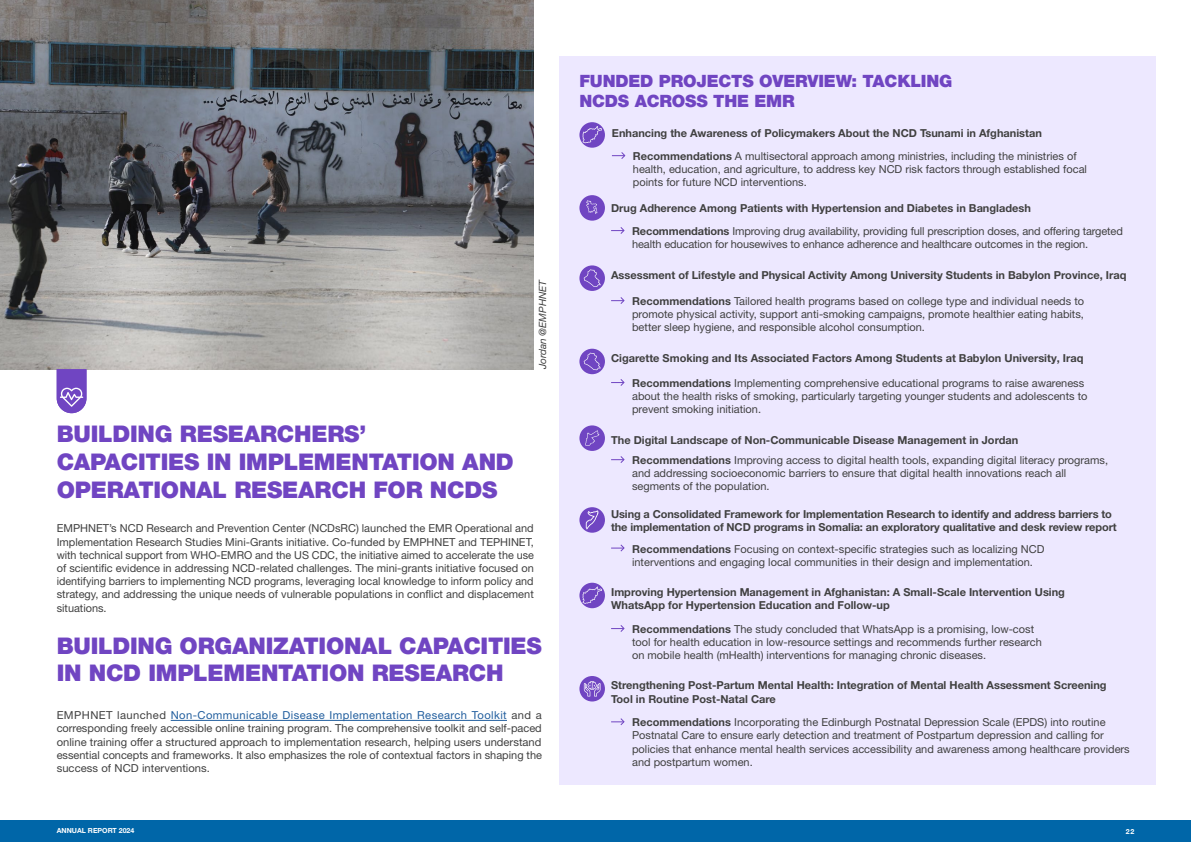
<style>
.page{position:relative;width:1191px;height:842px;background:#fff}
.page>*{position:absolute;margin:0;border:0;box-sizing:border-box;transform-origin:0 0}
.t1{font:900 23px/27.6px "Helvetica Neue LT Pro";letter-spacing:-.01em;color:#7045c2}
.t2{font:900 17px/20.4px "Helvetica Neue LT Pro";letter-spacing:-.01em;color:#7045c2}
.t3{font:11px/13.2px "Helvetica Neue LT Pro";color:#404040}
.t4{font:700 11px/13.2px "Helvetica Neue LT Pro";color:#404040}
.t5{font:italic 10px "Helvetica Neue LT Pro";color:#404040}
.t6{font:700 7px "Helvetica Neue LT Pro";color:#fff}
.s1{color:#215e9e}
.s2{font-weight:700}
</style>
<div class="page">
<div style="left:0;top:820px;width:1191px;height:22px;background:#0066a8"></div>
<img style="left:0;top:0;width:534px;height:369px">
<svg style="left:57px;top:369px;width:29px;height:44px"></svg>
<hr style="left:171px;top:720px;width:336px;height:1px;background:#215e9e">
<div style="left:559px;top:57px;width:596px;height:728px;background:#ede8ff"></div>
<svg style="left:579px;top:122px;width:26px;height:26px"></svg>
<svg style="left:582px;top:126px;width:20px;height:17px"></svg>
<div style="left:579px;top:195px;width:26px;height:26px;background:#7045c2;border-radius:50%"></div>
<svg style="left:586px;top:200px;width:11px;height:14px"></svg>
<svg style="left:579px;top:507px;width:26px;height:26px"></svg>
<svg style="left:586px;top:510px;width:12px;height:19px"></svg>
<svg style="left:612px;top:152px;width:13px;height:7px"></svg>
<svg style="left:611px;top:227px;width:14px;height:7px"></svg>
<svg style="left:611px;top:297px;width:14px;height:7px"></svg>
<svg style="left:611px;top:379px;width:14px;height:7px"></svg>
<svg style="left:611px;top:625px;width:14px;height:7px"></svg>
<svg style="left:611px;top:718px;width:14px;height:7px"></svg>
<svg style="left:611px;top:456px;width:14px;height:7px"></svg>
<svg style="left:611px;top:544px;width:14px;height:8px"></svg>
<svg style="left:579px;top:265px;width:26px;height:26px"></svg>
<svg style="left:584px;top:269px;width:16px;height:18px"></svg>
<div style="left:579px;top:349px;width:26px;height:25px;background:#7045c2;border-radius:50%"></div>
<svg style="left:584px;top:353px;width:16px;height:17px"></svg>
<div style="left:579px;top:425px;width:26px;height:26px;background:#7045c2;border-radius:50%"></div>
<svg style="left:585px;top:430px;width:14px;height:16px"></svg>
<div style="left:579px;top:583px;width:26px;height:25px;background:#7045c2;border-radius:50%"></div>
<svg style="left:582px;top:586px;width:20px;height:18px"></svg>
<svg style="left:579px;top:676px;width:26px;height:25px"></svg>
<svg style="left:584px;top:681px;width:16px;height:15px"></svg>
<h2 class="t2" style="left:579px;top:71px;width:374px">FUNDED PROJECTS OVERVIEW: TACKLING<br>NCDS ACROSS THE EMR</h2>
<p class="t4" style="left:612px;top:126px;width:431px">Enhancing the Awareness of Policymakers About the NCD Tsunami in Afghanistan</p>
<h1 class="t1" style="left:57px;top:420px;width:458px">BUILDING RESEARCHERS’<br>CAPACITIES IN IMPLEMENTATION AND<br>OPERATIONAL RESEARCH FOR NCDS</h1>
<p class="t5" style="left:536px;top:369px;width:91px;rotate:-90deg">Jordan @EMPHNET</p>
<p class="t3" style="left:57px;top:521px;width:478px;text-align:justify">EMPHNET’s NCD Research and Prevention Center (NCDsRC) launched the EMR Operational and Implementation Research Studies Mini-Grants initiative. Co-funded by EMPHNET and TEPHINET, with technical support from WHO-EMRO and the US CDC, the initiative aimed to accelerate the use of scientific evidence in addressing NCD-related challenges. The mini-grants initiative focused on identifying barriers to implementing NCD programs, leveraging local knowledge to inform policy and strategy, and addressing the unique needs of vulnerable populations in conflict and displacement situations.</p>
<h1 class="t1" style="left:57px;top:632px;width:486px">BUILDING ORGANIZATIONAL CAPACITIES<br>IN NCD IMPLEMENTATION RESEARCH</h1>
<p class="t3" style="left:57px;top:708px;width:487px;text-align:justify">EMPHNET launched <span class="s1">Non-Communicable Disease Implementation Research Toolkit</span> and a corresponding freely accessible online training program. The comprehensive toolkit and self-paced online training offer a structured approach to implementation research, helping users understand essential concepts and frameworks. It also emphasizes the role of contextual factors in shaping the success of NCD interventions.</p>
<p class="t3" style="left:633px;top:149px;width:455px"><span class="s2">Recommendations</span> A multisectoral approach among ministries, including the ministries of health, education, and agriculture, to address key NCD risk factors through established focal points for future NCD interventions.</p>
<p class="t3" style="left:632px;top:224px;width:492px"><span class="s2">Recommendations</span> Improving drug availability, providing full prescription doses, and offering targeted health education for housewives to enhance adherence and healthcare outcomes in the region.</p>
<p class="t4" style="left:611px;top:201px;width:421px">Drug Adherence Among Patients with Hypertension and Diabetes in Bangladesh</p>
<p class="t4" style="left:611px;top:268px;width:517px">Assessment of Lifestyle and Physical Activity Among University Students in Babylon Province, Iraq</p>
<p class="t3" style="left:632px;top:294px;width:453px;text-align:justify"><span class="s2">Recommendations</span> Tailored health programs based on college type and individual needs to promote physical activity, support anti-smoking campaigns, promote healthier eating habits, better sleep hygiene, and responsible alcohol consumption.</p>
<p class="t4" style="left:611px;top:351px;width:474px">Cigarette Smoking and Its Associated Factors Among Students at Babylon University, Iraq</p>
<p class="t3" style="left:632px;top:376px;width:457px"><span class="s2">Recommendations</span> Implementing comprehensive educational programs to raise awareness about the health risks of smoking, particularly targeting younger students and adolescents to prevent smoking initiation.</p>
<p class="t4" style="left:611px;top:433px;width:409px">The Digital Landscape of Non-Communicable Disease Management in Jordan</p>
<p class="t3" style="left:632px;top:453px;width:477px"><span class="s2">Recommendations</span> Improving access to digital health tools, expanding digital literacy programs, and addressing socioeconomic barriers to ensure that digital health innovations reach all segments of the population.</p>
<p class="t4" style="left:611px;top:507px;width:507px">Using a Consolidated Framework for Implementation Research to identify and address barriers to the implementation of NCD programs in Somalia: an exploratory qualitative and desk review report</p>
<p class="t3" style="left:632px;top:542px;width:414px"><span class="s2">Recommendations</span> Focusing on context-specific strategies such as localizing NCD interventions and engaging local communities in their design and implementation.</p>
<p class="t4" style="left:611px;top:585px;width:455px">Improving Hypertension Management in Afghanistan: A Small-Scale Intervention Using<br>WhatsApp for Hypertension Education and Follow-up</p>
<p class="t3" style="left:632px;top:622px;width:411px"><span class="s2">Recommendations</span> The study concluded that WhatsApp is a promising, low-cost tool for health education in low-resource settings and recommends further research on mobile health (mHealth) interventions for managing chronic diseases.</p>
<p class="t4" style="left:611px;top:679px;width:497px">Strengthening Post-Partum Mental Health: Integration of Mental Health Assessment Screening<br>Tool in Routine Post-Natal Care</p>
<p class="t3" style="left:632px;top:715px;width:499px"><span class="s2">Recommendations</span> Incorporating the Edinburgh Postnatal Depression Scale (EPDS) into routine Postnatal Care to ensure early detection and treatment of Postpartum depression and calling for policies that enhance mental health services accessibility and awareness among healthcare providers and postpartum women.</p>
<p class="t6" style="left:57px;top:826px;width:79px">ANNUAL REPORT 2024</p>
<p class="t6" style="left:1125px;top:827px;width:10px">22</p>
</div>
